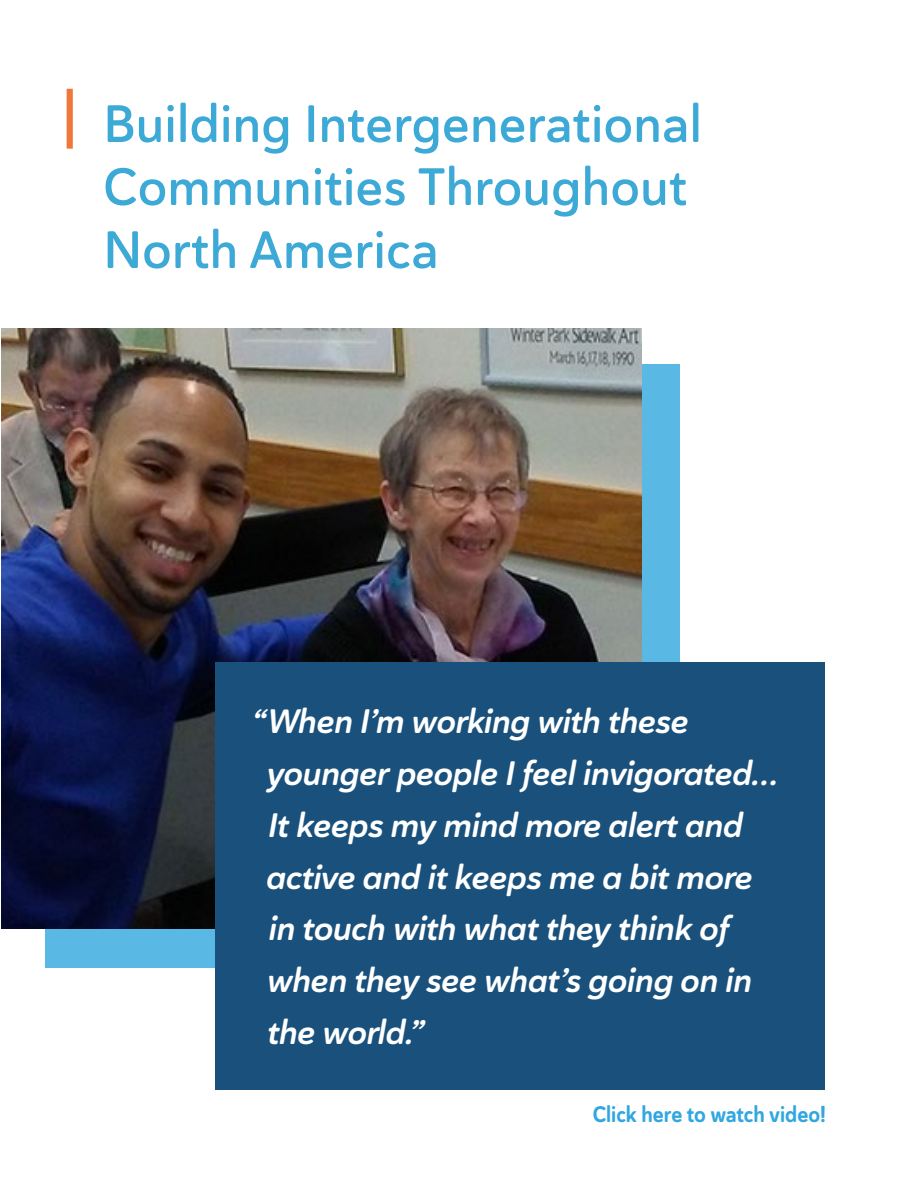
<style>
.page{position:relative;width:918px;height:1188px;background:#fff}
.page>*{position:absolute;margin:0;border:0;box-sizing:border-box;transform-origin:0 0}
.t1{font:52.5px/63px "Haboro Soft Nor Dem";color:#3ca9d6}
.t2{font:33.9px/51.8px "Haboro Soft Nor Bol It";letter-spacing:-.01em;color:#fff}
.t3{font:22.5px "Haboro Soft Con Bol";letter-spacing:-.005em;color:#31a7df}
</style>
<div class="page">
<div style="left:45px;top:365px;width:635px;height:603px;background:#5ab8e5"></div>
<img style="left:1px;top:328px;width:640px;height:600px">
<div style="left:215px;top:662px;width:610px;height:428px;background:#19517c"></div>
<div style="left:67px;top:89px;width:6px;height:60px;background:#f07737"></div>
<h1 class="t1" style="left:103px;top:92px;width:600px">Building Intergenerational<br>Communities Throughout<br>North America</h1>
<p class="t2" style="left:266px;top:696px;width:514px;text-indent:-14px">“When I’m working with these younger people I feel invigorated…<br>It keeps my mind more alert and active and it keeps me a bit more in touch with what they think of when they see what’s going on in the world.”</p>
<p class="t3" style="left:593px;top:1100px;width:235px">Click here to watch video!</p>
</div>
